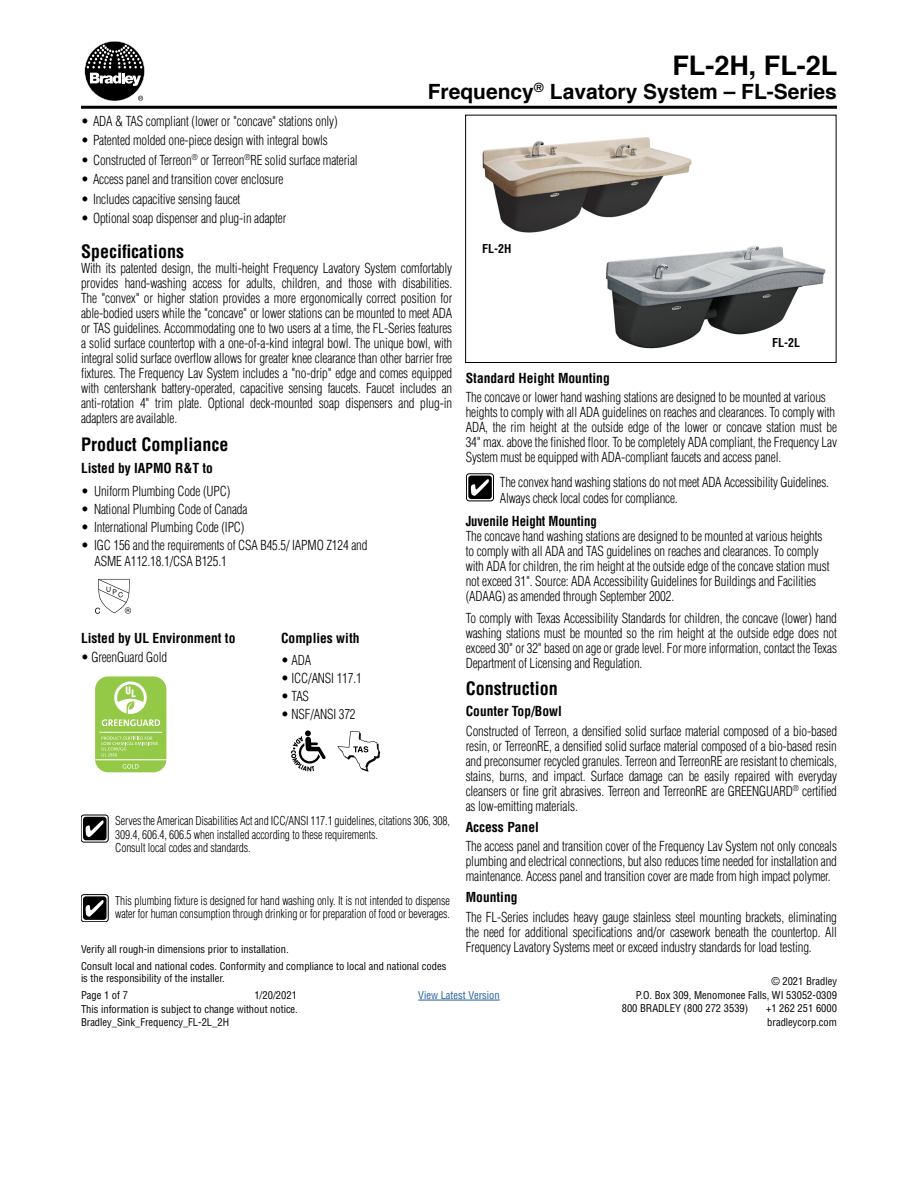
<style>
.page{position:relative;width:918px;height:1188px;background:#fff}
.page>*{position:absolute;margin:0;border:0;box-sizing:border-box;transform-origin:0 0}
.t1{font:700 27px "Helvetica";color:#000}
.t2{font:700 21px "Helvetica";color:#000}
.t3{font:700 condensed 18px "Helvetica";color:#000}
.t4{font:300 condensed 13.5px/15px "Helvetica";letter-spacing:-.01em;color:#000;text-align:justify;scale:.95 1}
.t5{font:700 condensed 13.5px "Helvetica";color:#000}
.t6{font:700 condensed 13.5px "Helvetica";color:#000;scale:.95 1}
.t7{font:300 condensed 12px/13.5px "Helvetica";letter-spacing:-.01em;color:#000;scale:.95 1}
.t8{font:700 condensed 12px "Helvetica";color:#000}
.t9{font:condensed 10.5px/13.5px "Helvetica";color:#000}
.t10{font:condensed 10.5px "Helvetica";color:#215e9e}
</style>
<div class="page">
<hr style="left:81px;top:106px;width:756px;height:3px;background:#000">
<svg style="left:84px;top:41px;width:61px;height:60px"></svg>
<hr style="left:418px;top:1000px;width:82px;height:1px;background:#215e9e">
<div style="left:468px;top:476px;width:24px;height:23px;background:#000;border-radius:3px"></div>
<svg style="left:471px;top:479px;width:18px;height:17px"></svg>
<div style="left:466px;top:474px;width:28px;height:27px;border:1px solid #000;border-radius:3px"></div>
<img style="left:482px;top:137px;width:210px;height:96px">
<div style="left:465px;top:115px;width:371px;height:248px;border:1px solid #000"></div>
<img style="left:601px;top:230px;width:225px;height:119px">
<div style="left:83px;top:896px;width:24px;height:24px;background:#000;border-radius:3px"></div>
<svg style="left:86px;top:900px;width:18px;height:17px"></svg>
<div style="left:81px;top:894px;width:27px;height:28px;border:1px solid #000;border-radius:3px"></div>
<svg style="left:291px;top:730px;width:35px;height:41px"></svg>
<svg style="left:337px;top:731px;width:43px;height:41px"></svg>
<div style="left:95px;top:676px;width:71px;height:96px;background:#94c947;border-radius:13px"></div>
<hr style="left:95px;top:759px;width:72px;height:1px;background:#fff">
<svg style="left:123px;top:764px;width:16px;height:5px"></svg>
<svg style="left:102px;top:737px;width:56px;height:19px"></svg>
<hr style="left:99px;top:732px;width:63px;height:1px;background:#fff">
<svg style="left:102px;top:681px;width:58px;height:45px"></svg>
<svg style="left:95px;top:579px;width:36px;height:35px"></svg>
<div style="left:83px;top:817px;width:24px;height:23px;background:#000;border-radius:3px"></div>
<svg style="left:86px;top:820px;width:18px;height:17px"></svg>
<div style="left:81px;top:815px;width:27px;height:27px;border:1px solid #000;border-radius:3px"></div>
<h1 class="t1" style="left:672px;top:44px;width:166px">FL-2H, FL-2L</h1>
<h2 class="t2" style="left:428px;top:75px;width:411px">Frequency<sup>®</sup> Lavatory System – FL-Series</h2>
<p class="t4" style="left:81px;top:113px;width:272px">• ADA &amp; TAS compliant (lower or "concave" stations only)</p>
<p class="t4" style="left:81px;top:133px;width:261px">• Patented molded one-piece design with integral bowls</p>
<p class="t4" style="left:81px;top:152px;width:293px">• Constructed of Terreon<sup>®</sup> or Terreon<sup>®</sup>RE solid surface material</p>
<p class="t4" style="left:81px;top:172px;width:215px">• Access panel and transition cover enclosure</p>
<p class="t4" style="left:81px;top:191px;width:169px">• Includes capacitive sensing faucet</p>
<p class="t4" style="left:81px;top:211px;width:218px">• Optional soap dispenser and plug-in adapter</p>
<h3 class="t3" style="left:81px;top:240px;width:104px">Specifications</h3>
<p class="t4" style="left:81px;top:261px;width:392px">With its patented design, the multi-height Frequency Lavatory System comfortably provides hand-washing access for adults, children, and those with disabilities.<br>The "convex" or higher station provides a more ergonomically correct position for able‑bodied users while the "concave" or lower stations can be mounted to meet ADA or TAS guidelines. Accommodating one to two users at a time, the FL-Series features a solid surface countertop with a one-of-a-kind integral bowl. The unique bowl, with integral solid surface overflow allows for greater knee clearance than other barrier free fixtures. The Frequency Lav System includes a "no-drip" edge and comes equipped with centershank battery-operated, capacitive sensing faucets. Faucet includes an anti‑rotation 4" trim plate. Optional deck-mounted soap dispensers and plug-in adapters are available.</p>
<p class="t8" style="left:482px;top:241px;width:31px">FL-2H</p>
<p class="t8" style="left:772px;top:335px;width:29px">FL-2L</p>
<p class="t5" style="left:466px;top:369px;width:146px">Standard Height Mounting</p>
<p class="t4" style="left:466px;top:390px;width:392px;text-align:left">The concave or lower hand washing stations are designed to be mounted at various heights to comply with all ADA guidelines on reaches and clearances. To comply with ADA, the rim height at the outside edge of the lower or concave station must be 34" max. above the finished floor. To be completely ADA compliant, the Frequency Lav System must be equipped with ADA-compliant faucets and access panel.</p>
<h3 class="t3" style="left:81px;top:433px;width:149px">Product Compliance</h3>
<p class="t5" style="left:81px;top:460px;width:134px">Listed by IAPMO R&amp;T to</p>
<p class="t4" style="left:81px;top:483px;width:159px">• Uniform Plumbing Code (UPC)</p>
<p class="t4" style="left:81px;top:501px;width:177px">• National Plumbing Code of Canada</p>
<p class="t4" style="left:81px;top:519px;width:174px">• International Plumbing Code (IPC)</p>
<p class="t4" style="left:95px;top:537px;width:289px;line-height:16.5px;text-indent:-14px">• IGC 156 and the requirements of CSA B45.5/ IAPMO Z124 and<br>ASME A112.18.1/CSA B125.1</p>
<p class="t4" style="left:500px;top:473px;width:348px;line-height:16.2px">The convex hand washing stations do not meet ADA Accessibility Guidelines.<br>Always check local codes for compliance.</p>
<p class="t6" style="left:466px;top:512px;width:139px">Juvenile Height Mounting</p>
<p class="t4" style="left:466px;top:528px;width:384px;text-align:left">The concave hand washing stations are designed to be mounted at various heights to comply with all ADA and TAS guidelines on reaches and clearances. To comply with ADA for children, the rim height at the outside edge of the concave station must not exceed 31". Source: ADA Accessibility Guidelines for Buildings and Facilities (ADAAG) as amended through September 2002.</p>
<p class="t4" style="left:466px;top:610px;width:392px">To comply with Texas Accessibility Standards for children, the concave (lower) hand washing stations must be mounted so the rim height at the outside edge does not exceed 30" or 32" based on age or grade level. For more information, contact the Texas Department of Licensing and Regulation.</p>
<p class="t5" style="left:281px;top:629px;width:80px">Complies with</p>
<p class="t4" style="left:281px;top:653px;width:33px">• ADA</p>
<p class="t4" style="left:281px;top:671px;width:86px">• ICC/ANSI 117.1</p>
<p class="t4" style="left:281px;top:689px;width:31px">• TAS</p>
<p class="t4" style="left:281px;top:707px;width:80px">• NSF/ANSI 372</p>
<p class="t5" style="left:81px;top:630px;width:156px">Listed by UL Environment to</p>
<p class="t4" style="left:81px;top:650px;width:92px">• GreenGuard Gold</p>
<h3 class="t3" style="left:466px;top:677px;width:93px">Construction</h3>
<p class="t5" style="left:466px;top:703px;width:98px">Counter Top/Bowl</p>
<p class="t4" style="left:466px;top:723px;width:392px">Constructed of Terreon, a densified solid surface material composed of a bio-based resin, or TerreonRE, a densified solid surface material composed of a bio-based resin and preconsumer recycled granules. Terreon and TerreonRE are resistant to chemicals, stains, burns, and impact. Surface damage can be easily repaired with everyday cleansers or fine grit abrasives. Terreon and TerreonRE are GREENGUARD<sup>®</sup> certified as low-emitting materials.</p>
<p class="t5" style="left:466px;top:818px;width:75px">Access Panel</p>
<p class="t4" style="left:466px;top:839px;width:392px">The access panel and transition cover of the Frequency Lav System not only conceals plumbing and electrical connections, but also reduces time needed for installation and maintenance. Access panel and transition cover are made from high impact polymer.</p>
<p class="t5" style="left:466px;top:889px;width:53px">Mounting</p>
<p class="t4" style="left:466px;top:909px;width:392px">The FL-Series includes heavy gauge stainless steel mounting brackets, eliminating the need for additional specifications and/or casework beneath the countertop. All Frequency Lavatory Systems meet or exceed industry standards for load testing.</p>
<p class="t7" style="left:115px;top:814px;width:354px">Serves the American Disabilities Act and ICC/ANSI 117.1 guidelines, citations 306, 308,<br>309.4, 606.4, 606.5 when installed according to these requirements.<br>Consult local codes and standards.</p>
<p class="t7" style="left:115px;top:894px;width:354px">This plumbing fixture is designed for hand washing only. It is not intended to dispense water for human consumption through drinking or for preparation of food or beverages.</p>
<p class="t9" style="left:81px;top:941px;width:367px;line-height:16.5px">Verify all rough-in dimensions prior to installation.<br>Consult local and national codes. Conformity and compliance to local and national codes</p>
<p class="t9" style="left:81px;top:971px;width:145px">is the responsibility of the installer.</p>
<p class="t9" style="left:771px;top:975px;width:67px">© 2021 Bradley</p>
<p class="t9" style="left:636px;top:988px;width:203px">P.O. Box 309, Menomonee Falls, WI 53052-0309</p>
<p class="t9" style="left:622px;top:1002px;width:128px">800 BRADLEY (800 272 3539)</p>
<p class="t9" style="left:766px;top:1002px;width:72px">+1 262 251 6000 bradleycorp.com</p>
<p class="t9" style="left:81px;top:988px;width:48px">Page 1 of 7</p>
<p class="t9" style="left:81px;top:988px;width:218px;text-align:justify;text-indent:173px">1/20/2021<br>This information is subject to change without notice.<br>Bradley_Sink_Frequency_FL-2L_2H</p>
<p class="t10" style="left:418px;top:989px;width:83px">View Latest Version</p>
</div>
